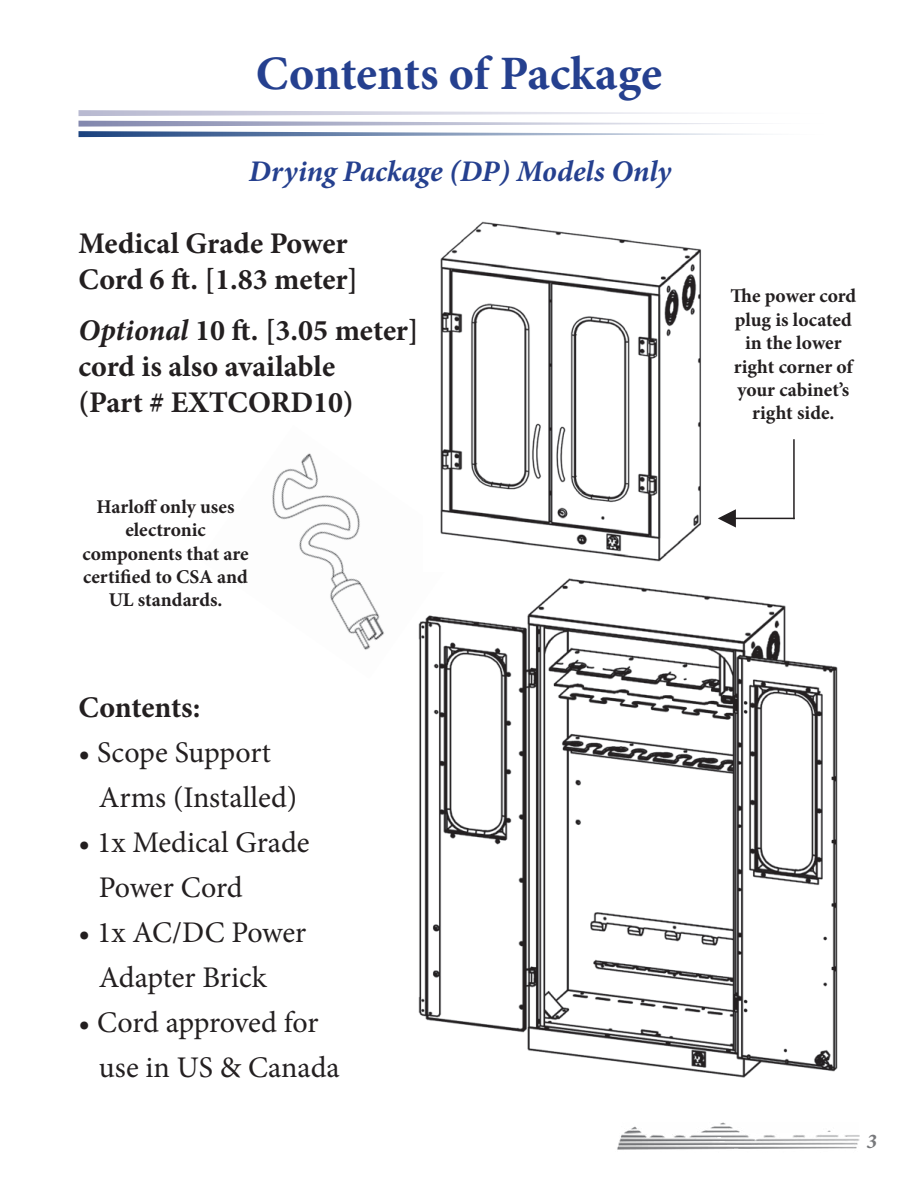
<style>
.page{position:relative;width:918px;height:1188px;background:#fff}
.page>*{position:absolute;margin:0;border:0;box-sizing:border-box;transform-origin:0 0}
.t1{font:700 48px "Minion Pro";letter-spacing:-.005em;color:#25408f}
.t2{font:30px/45px "Minion Pro";letter-spacing:-.005em;color:#231f20}
.t3{font:700 30px/36px "Minion Pro";color:#231f20}
.t4{font:italic 700 30px "Minion Pro";letter-spacing:-.005em;color:#25408f}
.t5{font:italic 700 21px "Minion Pro";color:#77787b}
.t6{font:700 19.5px/23.4px "Minion Pro";color:#231f20;text-align:center}
.s1{font-style:italic}
</style>
<div class="page">
<img style="left:418px;top:578px;width:420px;height:500px">
<img style="left:617px;top:1122px;width:243px;height:28px">
<svg style="left:79px;top:110px;width:682px;height:27px"></svg>
<img style="left:272px;top:453px;width:192px;height:226px">
<img style="left:423px;top:221px;width:279px;height:351px">
<hr style="left:722px;top:518px;width:73px;height:1px;background:#231f20">
<hr style="left:793px;top:439px;width:2px;height:80px;background:#231f20">
<svg style="left:718px;top:509px;width:18px;height:19px"></svg>
<h1 class="t1" style="left:256px;top:40px;width:408px">Contents of Package</h1>
<h2 class="t4" style="left:249px;top:150px;width:424px">Drying Package (DP) Models Only</h2>
<h2 class="t3" style="left:79px;top:225px;width:281px">Medical Grade Power<br>Cord 6 ft. [1.83 meter]</h2>
<h2 class="t3" style="left:79px;top:312px;width:342px"><span class="s1">Optional</span> 10 ft. [3.05 meter] cord is also available<br>(Part # EXTCORD10)</h2>
<p class="t6" style="left:82px;top:495px;width:168px">Harloff only uses electronic components that are certified to CSA and<br>UL standards.</p>
<h2 class="t3" style="left:79px;top:689px;width:123px">Contents:</h2>
<h2 class="t2" style="left:99px;top:730px;width:200px;text-indent:-20px">• Scope Support<br>Arms (Installed)</h2>
<h2 class="t2" style="left:99px;top:820px;width:212px;text-indent:-20px">• 1x Medical Grade<br>Power Cord</h2>
<h2 class="t2" style="left:99px;top:910px;width:209px;text-indent:-20px">• 1x AC/DC Power<br>Adapter Brick</h2>
<h2 class="t2" style="left:99px;top:1000px;width:242px;text-indent:-20px">• Cord approved for use in US &amp; Canada</h2>
<p class="t6" style="left:730px;top:284px;width:127px">The power cord plug is located in the lower right corner of your cabinet’s right side.</p>
<p class="t5" style="left:866px;top:1126px;width:12px">3</p>
</div>
